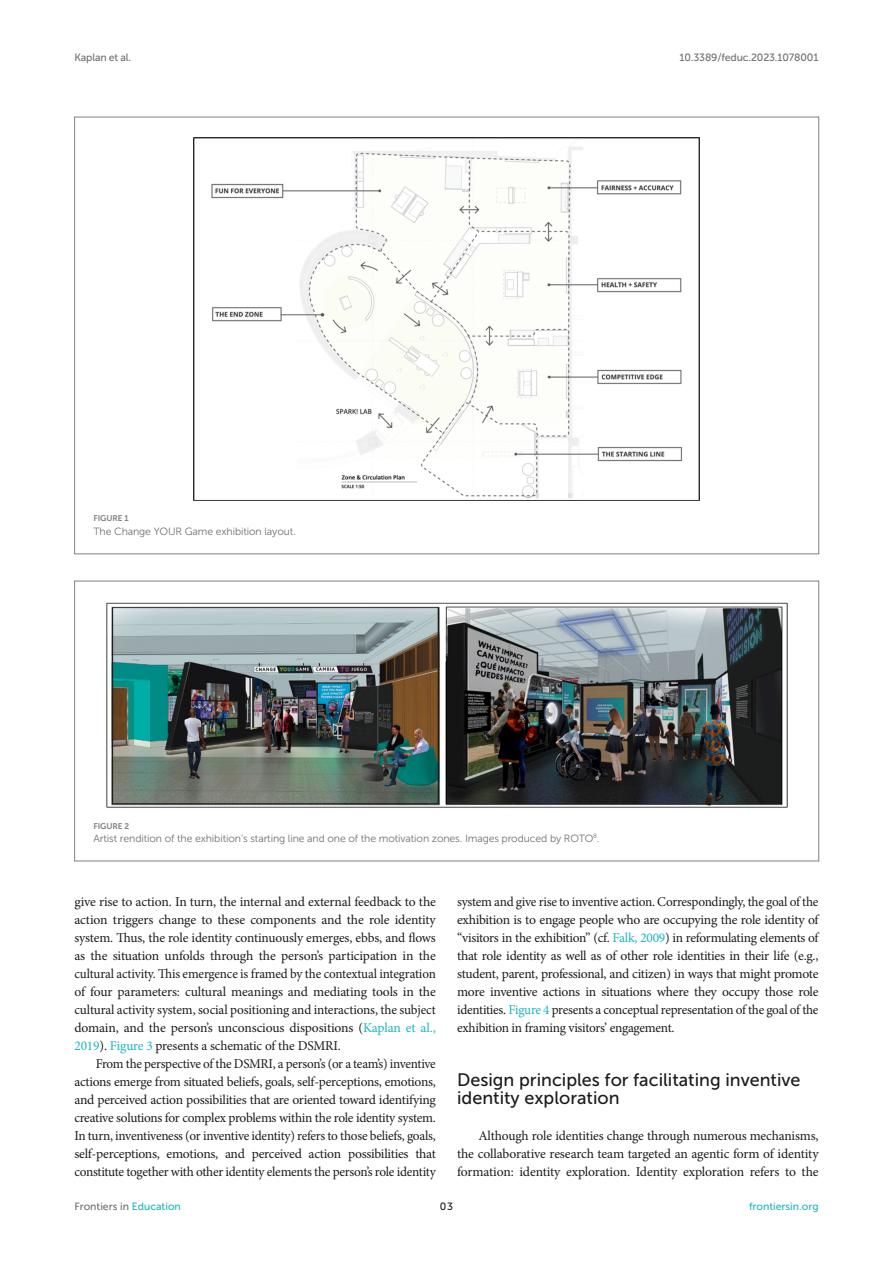
<style>
.page{position:relative;width:893px;height:1263px;background:#fff}
.page>*{position:absolute;margin:0;border:0;box-sizing:border-box;transform-origin:0 0}
.HEAD_2{font:18px/18px "Museo Sans 500";color:#1b1c1b}
.TEXT{font:13.5px/18px "Minion Pro";letter-spacing:-.02em;color:#1b1c1b;text-align:justify}
.TEXT_FLUSH{font:13.5px/18px "Minion Pro";letter-spacing:-.01em;color:#1b1c1b;text-align:justify}
.FIG_LEG{font:10.5px "Museo Sans 300";letter-spacing:-.01em;color:#706f70}
.t1{font:10.5px "Museo Sans 500";letter-spacing:-.015em;color:#706f70}
.t2{font:10.5px "Museo Sans 500";color:#1db5c3}
.t3{font:10.5px "Museo Sans 500";color:#1b1c1b}
.FIG_HD{font:8.25px "Museo Sans 700";letter-spacing:-.01em;color:#7e7f7f}
.s1{color:#1db5c3}
</style>
<div class="page">
<img style="left:193px;top:137px;width:507px;height:364px">
<img style="left:106px;top:602px;width:682px;height:206px">
<p class="t1" style="left:74px;top:51px;width:58px">Kaplan et al.</p>
<p class="t1" style="left:680px;top:51px;width:140px">10.3389/feduc.2023.1078001</p>
<p class="FIG_HD" style="left:94px;top:514px;width:37px">FIGURE 1</p>
<p class="FIG_LEG" style="left:94px;top:526px;width:204px">The Change YOUR Game exhibition layout.</p>
<p class="FIG_HD" style="left:94px;top:821px;width:37px">FIGURE 2</p>
<p class="FIG_LEG" style="left:94px;top:833px;width:508px">Artist rendition of the exhibition’s starting line and one of the motivation zones. Images produced by ROTO<sup>8</sup>.</p>
<p class="TEXT_FLUSH" style="left:74px;top:893px;width:363px">give rise to action. In turn, the internal and external feedback to the action triggers change to these components and the role identity system. Thus, the role identity continuously emerges, ebbs, and flows as the situation unfolds through the person’s participation in the cultural activity. This emergence is framed by the contextual integration of four parameters: cultural meanings and mediating tools in the cultural activity system, social positioning and interactions, the subject domain, and the person’s unconscious dispositions (<span class="s1">Kaplan et al., 2019</span>). <span class="s1">Figure 3</span> presents a schematic of the DSMRI.</p>
<p class="TEXT" style="left:74px;top:1055px;width:363px;text-indent:21px">From the perspective of the DSMRI, a person’s (or a team’s) inventive actions emerge from situated beliefs, goals, self-perceptions, emotions, and perceived action possibilities that are oriented toward identifying creative solutions for complex problems within the role identity system.<br>In turn, inventiveness (or inventive identity) refers to those beliefs, goals, self-perceptions, emotions, and perceived action possibilities that constitute together with other identity elements the person’s role identity</p>
<p class="TEXT" style="left:457px;top:893px;width:363px">system and give rise to inventive action. Correspondingly, the goal of the exhibition is to engage people who are occupying the role identity of “visitors in the exhibition” (cf. <span class="s1">Falk, 2009</span>) in reformulating elements of that role identity as well as of other role identities in their life (e.g., student, parent, professional, and citizen) in ways that might promote more inventive actions in situations where they occupy those role identities. <span class="s1">Figure 4</span> presents a conceptual representation of the goal of the exhibition in framing visitors’ engagement.</p>
<p class="HEAD_2" style="left:457px;top:1071px;width:345px">Design principles for facilitating inventive identity exploration</p>
<p class="TEXT_FLUSH" style="left:457px;top:1127px;width:363px;text-indent:21px">Although role identities change through numerous mechanisms, the collaborative research team targeted an agentic form of identity formation: identity exploration. Identity exploration refers to the</p>
<p class="t1" style="left:74px;top:1200px;width:108px">Frontiers in <span class="s1">Education</span></p>
<p class="t3" style="left:440px;top:1200px;width:15px">03</p>
<p class="t2" style="left:749px;top:1200px;width:71px">frontiersin.org</p>
</div>
